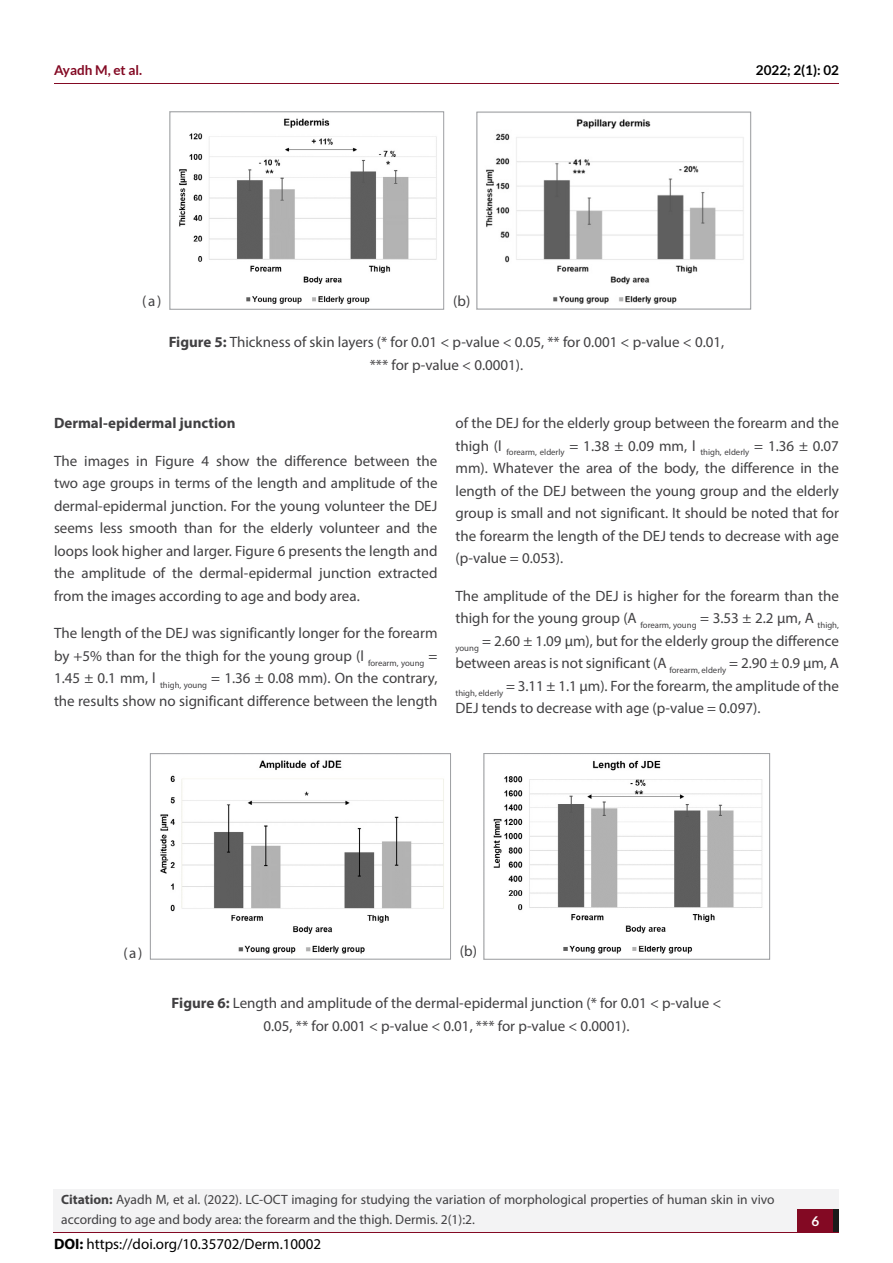
<style>
.page{position:relative;width:893px;height:1263px;background:#fff}
.page>*{position:absolute;margin:0;border:0;box-sizing:border-box;transform-origin:0 0}
.t1{font:15px/22.5px "Myriad Pro";color:#414042;text-align:justify}
.t2{font:15px "Myriad Pro";color:#000}
.t3{font:700 15px "Myriad Pro";color:#414042}
.t4{font:13.5px/20.2px "Myriad Pro";color:#414042}
.t5{font:700 13.5px "Lato";color:#830923}
.t6{font:700 13.5px "Lato";color:#000}
.t7{font:700 13.5px "Lato";color:#fff}
.s1{font-weight:700}
</style>
<div class="page">
<hr style="left:54px;top:84px;width:785px;height:1px;background:#830923">
<div style="left:54px;top:1211px;width:785px;height:22px;background:#f3f3f4"></div>
<div style="left:54px;top:1188px;width:785px;height:43px;background:#f3f3f4"></div>
<div style="left:798px;top:1209px;width:41px;height:22px;background:#1b1b1b"></div>
<div style="left:798px;top:1209px;width:35px;height:22px;background:#830923"></div>
<img style="left:179px;top:118px;width:258px;height:186px">
<div style="left:170px;top:111px;width:274px;height:199px;border:1px solid #9d9fa2"></div>
<img style="left:486px;top:119px;width:258px;height:185px">
<div style="left:477px;top:112px;width:274px;height:197px;border:1px solid #9d9fa2"></div>
<img style="left:160px;top:760px;width:284px;height:194px">
<div style="left:150px;top:753px;width:301px;height:206px;border:1px solid #9d9fa2"></div>
<img style="left:493px;top:760px;width:270px;height:194px">
<div style="left:484px;top:753px;width:286px;height:207px;border:1px solid #9d9fa2"></div>
<p class="t5" style="left:54px;top:62px;width:90px">Ayadh M, et al.</p>
<p class="t6" style="left:756px;top:62px;width:85px">2022; 2(1): 02</p>
<p class="t1" style="left:142px;top:290px;width:21px">(a)</p>
<p class="t1" style="left:453px;top:290px;width:19px">(b)</p>
<p class="t1" style="left:169px;top:331px;width:557px;text-align:center"><span class="s1">Figure 5:</span> Thickness of skin layers (* for 0.01 &lt; p-value &lt; 0.05, ** for 0.001 &lt; p-value &lt; 0.01, *** for p-value &lt; 0.0001).</p>
<p class="t3" style="left:54px;top:413px;width:183px">Dermal-epidermal junction</p>
<p class="t1" style="left:54px;top:449px;width:385px">The images in Figure 4 show the difference between the two age groups in terms of the length and amplitude of the dermal-epidermal junction. For the young volunteer the DEJ seems less smooth than for the elderly volunteer and the loops look higher and larger. Figure 6 presents the length and the amplitude of the dermal-epidermal junction extracted from the images according to age and body area.</p>
<p class="t1" style="left:54px;top:621px;width:385px">The length of the DEJ was significantly longer for the forearm by +5% than for the thigh for the young group (l <sub>forearm,</sub> <sub>young</sub> = 1.45 ± 0.1 mm, l <sub>thigh,</sub> <sub>young</sub> = 1.36 ± 0.08 mm). On the contrary, the results show no significant difference between the length</p>
<p class="t1" style="left:455px;top:411px;width:385px">of the DEJ for the elderly group between the forearm and the thigh (l <sub>forearm,</sub> <sub>elderly</sub> = 1.38 ± 0.09 mm, l <sub>thigh,</sub> <sub>elderly</sub> = 1.36 ± 0.07 mm). Whatever the area of the body, the difference in the length of the DEJ between the young group and the elderly group is small and not significant. It should be noted that for the forearm the length of the DEJ tends to decrease with age (p-value = 0.053).</p>
<p class="t1" style="left:455px;top:584px;width:385px">The amplitude of the DEJ is higher for the forearm than the thigh for the young group (A <sub>forearm,</sub> <sub>young</sub> = 3.53 ± 2.2 μm, A <sub>thigh, young</sub> = 2.60 ± 1.09 μm), but for the elderly group the difference between areas is not significant (A <sub>forearm,</sub> <sub>elderly</sub> = 2.90 ± 0.9 μm, A <sub>thigh,</sub> <sub>elderly</sub> = 3.11 ± 1.1 μm). For the forearm, the amplitude of the DEJ tends to decrease with age (p-value = 0.097).</p>
<p class="t1" style="left:123px;top:942px;width:21px">(a)</p>
<p class="t1" style="left:460px;top:940px;width:19px">(b)</p>
<p class="t1" style="left:172px;top:992px;width:551px;text-align:center"><span class="s1">Figure 6:</span> Length and amplitude of the dermal-epidermal junction (* for 0.01 &lt; p-value &lt;<br>0.05, ** for 0.001 &lt; p-value &lt; 0.01, *** for p-value &lt; 0.0001).</p>
<p class="t4" style="left:61px;top:1189px;width:715px"><span class="s1">Citation:</span> Ayadh M, et al. (2022). LC-OCT imaging for studying the variation of morphological properties of human skin in vivo according to age and body area: the forearm and the thigh. Dermis. 2(1):2.</p>
<p class="t2" style="left:54px;top:1235px;width:269px"><span class="s1">DOI:</span> https://doi.org/10.35702/Derm.10002</p>
<p class="t7" style="left:811px;top:1213px;width:9px">6</p>
</div>
